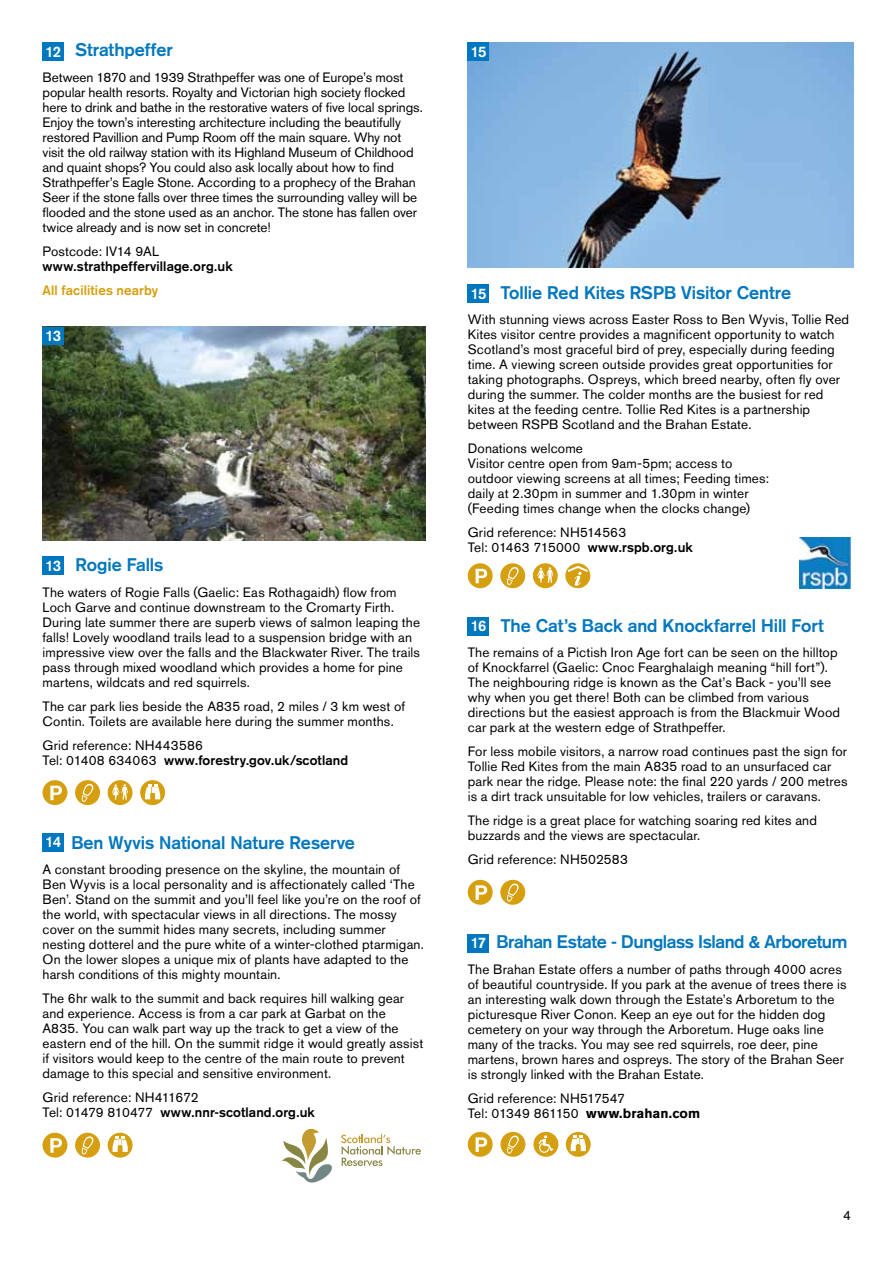
<style>
.page{position:relative;width:893px;height:1263px;background:#fff}
.page>*{position:absolute;margin:0;border:0;box-sizing:border-box;transform-origin:0 0}
.t1{font:700 18px "Akzidenz Grotesk";letter-spacing:-.005em;color:#0077be}
.t2{font:700 18px "Akzidenz Grotesk";letter-spacing:-.025em;color:#0077be}
.t3{font:700 15px "Akzidenz Grotesk";letter-spacing:-.045em;color:#fff}
.t4{font:13.5px/15px "Akzidenz Grotesk BE";letter-spacing:.01em;color:#000}
.t5{font:700 13.5px "Akzidenz Grotesk";letter-spacing:.01em;color:#000}
.t6{font:700 13.5px "Akzidenz Grotesk";letter-spacing:.01em;color:#d59f10}
.s1{color:#677718}
.s2{font-family:"Akzidenz Grotesk";font-weight:700}
.s3{font-family:"Akzidenz Grotesk BE";font-weight:400}
.s4{color:#716fb4}
.s5{font-family:"Akzidenz Grotesk BQ";font-weight:700}
</style>
<div class="page">
<div style="left:75px;top:780px;width:25px;height:25px;background:#d59f10;border-radius:50%"></div>
<svg style="left:82px;top:783px;width:12px;height:19px"></svg>
<div style="left:108px;top:780px;width:25px;height:25px;background:#d59f10;border-radius:50%"></div>
<svg style="left:112px;top:784px;width:16px;height:16px"></svg>
<div style="left:43px;top:780px;width:24px;height:25px;background:#d59f10;border-radius:50%"></div>
<svg style="left:50px;top:786px;width:12px;height:14px"></svg>
<svg style="left:140px;top:780px;width:25px;height:25px"></svg>
<svg style="left:145px;top:784px;width:15px;height:15px"></svg>
<div style="left:75px;top:1133px;width:25px;height:24px;background:#d59f10;border-radius:50%"></div>
<svg style="left:82px;top:1136px;width:12px;height:18px"></svg>
<div style="left:43px;top:1133px;width:24px;height:24px;background:#d59f10;border-radius:50%"></div>
<svg style="left:50px;top:1138px;width:12px;height:15px"></svg>
<div style="left:108px;top:1133px;width:25px;height:24px;background:#d59f10;border-radius:50%"></div>
<svg style="left:113px;top:1136px;width:15px;height:16px"></svg>
<div style="left:500px;top:563px;width:25px;height:25px;background:#d59f10;border-radius:50%"></div>
<svg style="left:507px;top:567px;width:12px;height:18px"></svg>
<div style="left:533px;top:563px;width:25px;height:25px;background:#d59f10;border-radius:50%"></div>
<svg style="left:537px;top:567px;width:16px;height:16px"></svg>
<svg style="left:468px;top:563px;width:25px;height:25px"></svg>
<svg style="left:476px;top:569px;width:11px;height:14px"></svg>
<svg style="left:565px;top:563px;width:25px;height:25px"></svg>
<svg style="left:568px;top:566px;width:19px;height:20px"></svg>
<div style="left:500px;top:880px;width:25px;height:25px;background:#d59f10;border-radius:50%"></div>
<svg style="left:507px;top:883px;width:12px;height:19px"></svg>
<div style="left:468px;top:880px;width:25px;height:25px;background:#d59f10;border-radius:50%"></div>
<svg style="left:476px;top:885px;width:11px;height:15px"></svg>
<div style="left:500px;top:1132px;width:25px;height:25px;background:#d59f10;border-radius:50%"></div>
<svg style="left:507px;top:1135px;width:12px;height:19px"></svg>
<div style="left:468px;top:1132px;width:25px;height:25px;background:#d59f10;border-radius:50%"></div>
<svg style="left:476px;top:1137px;width:11px;height:15px"></svg>
<svg style="left:566px;top:1132px;width:25px;height:25px"></svg>
<svg style="left:571px;top:1136px;width:15px;height:15px"></svg>
<div style="left:533px;top:1132px;width:25px;height:25px;background:#d59f10;border-radius:50%"></div>
<svg style="left:538px;top:1135px;width:15px;height:18px"></svg>
<img style="left:43px;top:327px;width:382px;height:213px">
<div style="left:43px;top:327px;width:21px;height:18px;background:#0077be"></div>
<img style="left:468px;top:43px;width:385px;height:224px">
<div style="left:468px;top:43px;width:21px;height:18px;background:#0077be"></div>
<div style="left:43px;top:43px;width:21px;height:18px;background:#0077be"></div>
<div style="left:468px;top:285px;width:21px;height:18px;background:#0077be"></div>
<div style="left:43px;top:557px;width:21px;height:18px;background:#0077be"></div>
<div style="left:468px;top:617px;width:21px;height:18px;background:#0077be"></div>
<div style="left:43px;top:833px;width:21px;height:18px;background:#0077be"></div>
<div style="left:468px;top:934px;width:21px;height:18px;background:#0077be"></div>
<svg style="left:282px;top:1129px;width:50px;height:53px"></svg>
<svg style="left:341px;top:1134px;width:80px;height:32px"></svg>
<img style="left:800px;top:538px;width:50px;height:50px">
<h1 class="t1" style="left:43px;top:39px;width:132px"><span class="s1">12</span> Strathpeffer</h1>
<p class="t4" style="left:43px;top:70px;width:382px">Between 1870 and 1939 Strathpeffer was one of Europe’s most popular health resorts. Royalty and Victorian high society flocked here to drink and bathe in the restorative waters of five local springs.<br>Enjoy the town’s interesting architecture including the beautifully restored Pavillion and Pump Room off the main square. Why not visit the old railway station with its Highland Museum of Childhood and quaint shops? You could also ask locally about how to find Strathpeffer’s Eagle Stone. According to a prophecy of the Brahan Seer if the stone falls over three times the surrounding valley will be flooded and the stone used as an anchor. The stone has fallen over twice already and is now set in concrete!</p>
<p class="t4" style="left:43px;top:244px;width:118px">Postcode: IV14 9AL</p>
<p class="t5" style="left:43px;top:258px;width:192px">www.strathpeffervillage.org.uk</p>
<p class="t6" style="left:43px;top:282px;width:117px">All facilities nearby</p>
<p class="t3" style="left:45px;top:42px;width:18px">12</p>
<p class="t3" style="left:470px;top:42px;width:18px">15</p>
<h1 class="t1" style="left:468px;top:282px;width:325px"><span class="s1">15</span> Tollie Red Kites RSPB Visitor Centre</h1>
<p class="t4" style="left:468px;top:312px;width:383px">With stunning views across Easter Ross to Ben Wyvis, Tollie Red Kites visitor centre provides a magnificent opportunity to watch Scotland’s most graceful bird of prey, especially during feeding time. A viewing screen outside provides great opportunities for taking photographs. Ospreys, which breed nearby, often fly over during the summer. The colder months are the busiest for red kites at the feeding centre. Tollie Red Kites is a partnership between RSPB Scotland and the Brahan Estate.</p>
<p class="t4" style="left:468px;top:441px;width:303px">Donations welcome<br>Visitor centre open from 9am-5pm; access to outdoor viewing screens at all times; Feeding times: daily at 2.30pm in summer and 1.30pm in winter (Feeding times change when the clocks change)</p>
<p class="t4" style="left:468px;top:525px;width:226px">Grid reference: NH514563<br>Tel: 01463 715000 <span class="s2">www.rspb.org.uk</span></p>
<p class="t3" style="left:470px;top:285px;width:18px">15</p>
<p class="t3" style="left:45px;top:327px;width:18px">13</p>
<h1 class="t1" style="left:43px;top:554px;width:122px"><span class="s1">13</span> Rogie Falls</h1>
<p class="t4" style="left:43px;top:584px;width:379px">The waters of Rogie Falls (Gaelic: Eas Rothagaidh) flow from Loch Garve and continue downstream to the Cromarty Firth.<br>During late summer there are superb views of salmon leaping the falls! Lovely woodland trails lead to a suspension bridge with an impressive view over the falls and the Blackwater River. The trails pass through mixed woodland which provides a home for pine martens, wildcats and red squirrels.</p>
<p class="t4" style="left:43px;top:698px;width:364px">The car park lies beside the A835 road, 2 miles / 3 km west of<br>Contin. Toilets are available here during the summer months.</p>
<p class="t4" style="left:43px;top:737px;width:162px">Grid reference: NH443586</p>
<p class="t5" style="left:43px;top:752px;width:307px"><span class="s3">Tel: 01408 634063</span> www.forestry.gov.uk/scotland</p>
<p class="t3" style="left:45px;top:556px;width:18px">13</p>
<h1 class="t1" style="left:43px;top:831px;width:314px"><span class="s1">14</span> Ben Wyvis National Nature Reserve</h1>
<p class="t4" style="left:43px;top:862px;width:383px">A constant brooding presence on the skyline, the mountain of Ben Wyvis is a local personality and is affectionately called ‘The Ben’. Stand on the summit and you’ll feel like you’re on the roof of the world, with spectacular views in all directions. The mossy cover on the summit hides many secrets, including summer nesting dotterel and the pure white of a winter-clothed ptarmigan.<br>On the lower slopes a unique mix of plants have adapted to the harsh conditions of this mighty mountain.</p>
<p class="t4" style="left:43px;top:991px;width:382px">The 6hr walk to the summit and back requires hill walking gear and experience. Access is from a car park at Garbat on the A835. You can walk part way up the track to get a view of the eastern end of the hill. On the summit ridge it would greatly assist if visitors would keep to the centre of the main route to prevent damage to this special and sensitive environment.</p>
<p class="t4" style="left:43px;top:1090px;width:158px">Grid reference: NH411672</p>
<p class="t5" style="left:43px;top:1104px;width:274px"><span class="s3">Tel: 01479 810477</span> www.nnr-scotland.org.uk</p>
<p class="t3" style="left:45px;top:833px;width:17px">14</p>
<h1 class="t1" style="left:468px;top:615px;width:358px"><span class="s1">16</span> The Cat’s Back and Knockfarrel Hill Fort</h1>
<p class="t4" style="left:468px;top:645px;width:374px">The remains of a Pictish Iron Age fort can be seen on the hilltop of Knockfarrel (Gaelic: Cnoc Fearghalaigh meaning “hill fort”).<br>The neighbouring ridge is known as the Cat’s Back - you’ll see why when you get there! Both can be climbed from various directions but the easiest approach is from the Blackmuir Wood car park at the western edge of Strathpeffer.</p>
<p class="t4" style="left:468px;top:744px;width:381px">For less mobile visitors, a narrow road continues past the sign for Tollie Red Kites from the main A835 road to an unsurfaced car park near the ridge. Please note: the final 220 yards / 200 metres is a dirt track unsuitable for low vehicles, trailers or caravans.</p>
<p class="t4" style="left:468px;top:813px;width:351px">The ridge is a great place for watching soaring red kites and buzzards and the views are spectacular.</p>
<p class="t4" style="left:468px;top:852px;width:162px">Grid reference: NH502583</p>
<p class="t3" style="left:470px;top:617px;width:18px">16</p>
<h1 class="t2" style="left:468px;top:931px;width:381px"><span class="s4">17</span> Brahan Estate - Dunglass Island &amp; Arboretum</h1>
<p class="t4" style="left:468px;top:961px;width:380px">The Brahan Estate offers a number of paths through 4000 acres of beautiful countryside. If you park at the avenue of trees there is an interesting walk down through the Estate’s Arboretum to the picturesque River Conon. Keep an eye out for the hidden dog cemetery on your way through the Arboretum. Huge oaks line many of the tracks. You may see red squirrels, roe deer, pine martens, brown hares and ospreys. The story of the Brahan Seer is strongly linked with the Brahan Estate.</p>
<p class="t4" style="left:468px;top:1090px;width:234px">Grid reference: NH517547<br>Tel: 01349 861150 <span class="s5">www.brahan.com</span></p>
<p class="t3" style="left:470px;top:934px;width:17px">17</p>
<p class="t4" style="left:843px;top:1208px;width:9px">4</p>
</div>
